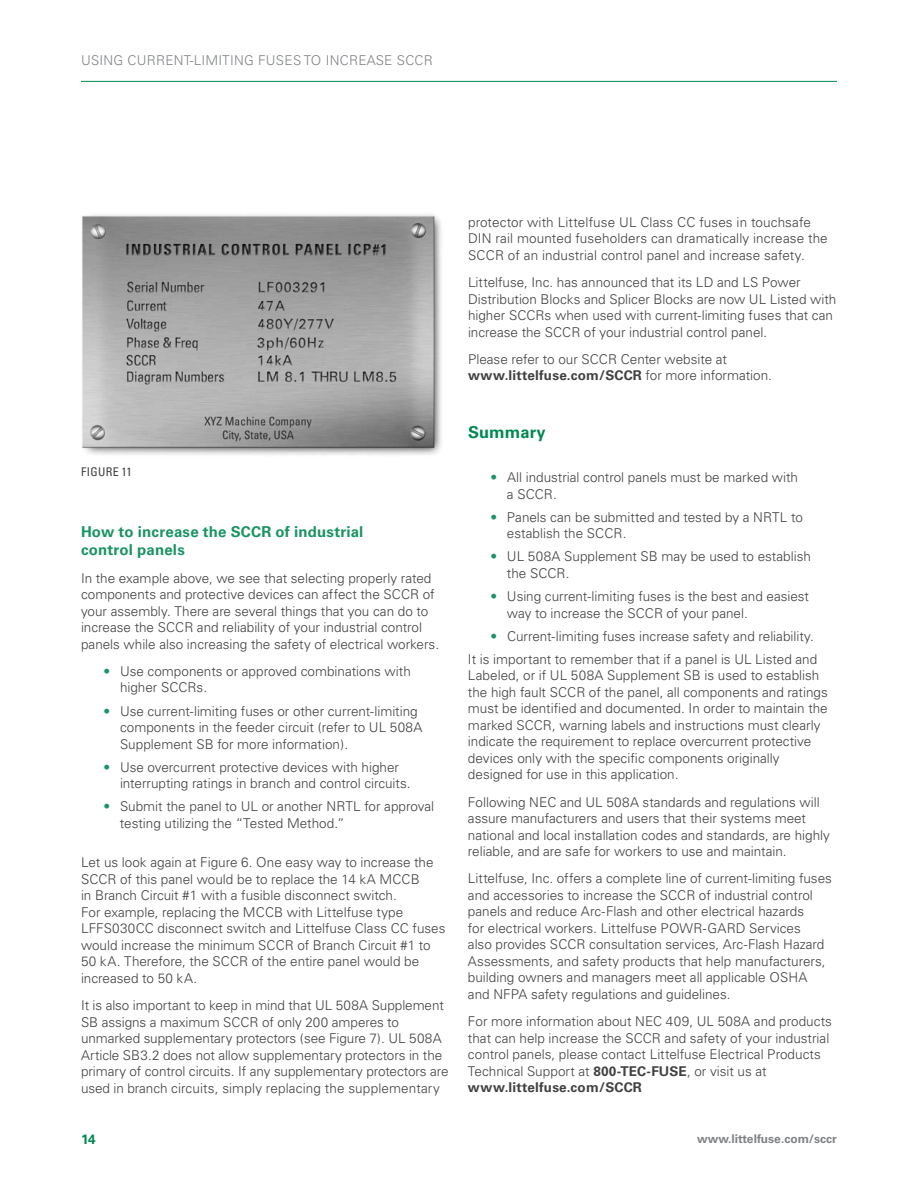
<style>
.page{position:relative;width:918px;height:1188px;background:#fff}
.page>*{position:absolute;margin:0;border:0;box-sizing:border-box;transform-origin:0 0}
.t1{font:700 16.5px "Univers";letter-spacing:.005em;color:#008852}
.t2{font:700 15px/18px "Univers";letter-spacing:.015em;color:#1a9463}
.t3{font:300 13.5px/16.5px "Univers";letter-spacing:.005em;color:#414142}
.t4{font:300 13.5px "Univers";letter-spacing:.02em;color:#808285}
.t5{font:700 13.5px "Univers";color:#008852}
.t6{font:700 12px "Univers";color:#808285}
.t7{font:condensed 12px "Univers";letter-spacing:.025em;color:#414142}
.s1{color:#1a9463}
.s2{font-weight:700}
</style>
<div class="page">
<hr style="left:81px;top:81px;width:756px;height:1px;background:#008852">
<img style="left:82px;top:214px;width:360px;height:241px">
<p class="t4" style="left:81px;top:52px;width:351px">Using Cu rrent-limiting Fuses to I ncrease SCCR</p>
<p class="t7" style="left:81px;top:464px;width:52px">FIGURE 11</p>
<p class="t2" style="left:81px;top:523px;width:284px">How to increase the SCCR of industrial control panels</p>
<p class="t3" style="left:81px;top:570px;width:360px">I n the example above, we see that selecting properly rated components and protective devices can affect the SCCR of your assembly. There are several things that you can do to increase the SCCR and reliability of your industrial control panels while also increasing the safety of electrical workers.</p>
<p class="t3" style="left:120px;top:663px;width:292px;text-indent:-16px"><span class="s1">•</span> Use components or approved combinations with higher SCCRs.</p>
<p class="t3" style="left:120px;top:702px;width:304px;text-indent:-16px"><span class="s1">•</span> Use current-limiting fuses or other current-limiting components in the feeder circuit (refer to UL 508A<br>Supplement SB for more information).</p>
<p class="t3" style="left:120px;top:759px;width:292px;text-indent:-16px"><span class="s1">•</span> Use overcurrent protective devices with higher interrupting ratings in branch and control circuits.</p>
<p class="t3" style="left:103px;top:798px;width:233px"><span class="s1">•</span> Submit the panel to UL or another NRTL</p>
<p class="t3" style="left:364px;top:798px;width:71px">for approval</p>
<p class="t3" style="left:120px;top:815px;width:226px">testing utilizing the “Tested M ethod.”</p>
<p class="t3" style="left:81px;top:854px;width:366px">Let us look again at Figure 6. One easy way to increase the SCCR of this panel would be to replace the 14 kA M CCB<br>in Branch Circuit #1 with a fusible disconnect switch.<br>For example, replacing the M CCB with Littelfuse type LFFS030CC disconnect switch and Littelfuse Class CC fuses would increase the minimum SCCR of Branch Circuit #1 to 50 kA. Therefore, the SCCR of the entire panel would be increased to 50 kA.</p>
<p class="t3" style="left:81px;top:997px;width:369px">It is also important to keep in mind that UL 508A Supplement SB assigns a maximum SCCR of only 200 amperes to unmarked supplementary protectors (see Figure 7). UL 508A Article SB3.2 does not allow supplementary protectors in the primary of control circuits. If any supplementary protectors are used in branch circuits, simply replacing the supplementary</p>
<p class="t3" style="left:468px;top:214px;width:361px">protector with Littelfuse UL Class CC fuses in touchsafe<br>DIN rail mounted fuseholders can dramatically increase the<br>SCCR of an industrial control panel and increase safety.</p>
<p class="t3" style="left:468px;top:274px;width:370px">Littelfuse, I nc. has announced that its LD and LS Power Distribution Blocks and Splicer Blocks are now UL Listed with higher SCCRs when used with current-limiting fuses that can increase the SCCR of your industrial control panel.</p>
<p class="t3" style="left:468px;top:351px;width:306px">Please refer to our SCCR Center website at <span class="s2">www.littelfuse.com/SCCR</span> for more information.</p>
<p class="t1" style="left:468px;top:423px;width:79px">Summary</p>
<p class="t3" style="left:507px;top:469px;width:293px;text-indent:-16px"><span class="s1">•</span> All industrial control panels must be marked with a SCCR.</p>
<p class="t3" style="left:490px;top:509px;width:272px"><span class="s1">•</span> Panels can be submitted and tested by a NRTL</p>
<p class="t3" style="left:791px;top:509px;width:13px">to</p>
<p class="t3" style="left:507px;top:525px;width:121px">establish the SCCR .</p>
<p class="t3" style="left:507px;top:548px;width:305px;text-indent:-16px"><span class="s1">•</span> UL 508A Supplement SB may be used to establish the SCCR .</p>
<p class="t3" style="left:507px;top:588px;width:304px;text-indent:-16px"><span class="s1">•</span> Using current-limiting fuses is the best and easiest way to increase the SCCR of your panel.</p>
<p class="t3" style="left:468px;top:624px;width:351px;line-height:23.1px;text-align:right"><span class="s1">•</span> Current-limiting fuses increase safety and reliability.<br>It is important to remember that if a panel is UL Listed and</p>
<p class="t3" style="left:468px;top:667px;width:361px">Labeled, or if UL 508A Supplement SB is used to establish the high fault SCCR of the panel, all components and ratings must be identified and documented. I n order to maintain the marked SCCR, warning labels and instructions must clearly indicate the requirement to replace overcurrent protective devices only with the specific components originally designed for use in this application.</p>
<p class="t3" style="left:468px;top:794px;width:364px">Following NEC and UL 508A standards and regulations will assure manufacturers and users that their systems meet national and local installation codes and standards, are highly reliable, and are safe for workers to use and maintain.</p>
<p class="t3" style="left:468px;top:870px;width:365px">Littelfuse, I nc. offers a complete line of current-limiting fuses and accessories to increase the SCCR of industrial control panels and reduce Arc-Flash and other electrical hazards<br>for electrical workers. Littelfuse POWR-GAR</p>
<p class="t3" style="left:468px;top:920px;width:359px;text-indent:268px">D Services also provides SCCR consultation services, Arc-Flash Hazard Assessments, and safety products that help manufacturers, building owners and managers meet all applicable OS HA and N FPA safety regulations and guidelines.</p>
<p class="t3" style="left:468px;top:1013px;width:366px">For more information about NEC 409, UL 508A and products that can help increase the SCCR and safety of your industrial control panels, please contact Littelfuse E lectrical Products Technical Support at <span class="s2">800-TEC-FUSE</span>, or visit us at <span class="s2">www.littelfuse.com/SCCR</span></p>
<p class="t5" style="left:81px;top:1131px;width:16px">14</p>
<p class="t6" style="left:697px;top:1132px;width:141px">www.littelfuse.com/sccr</p>
</div>
